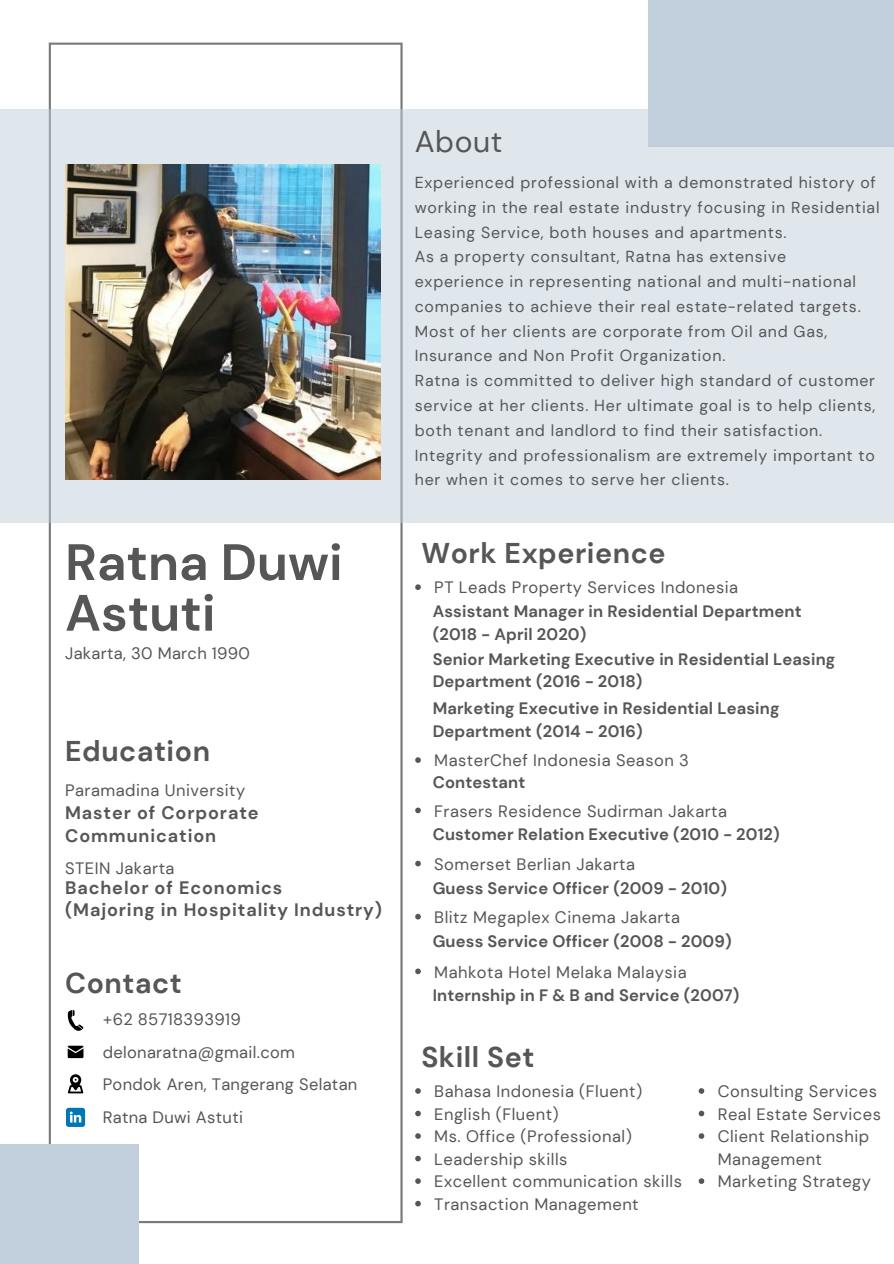
<style>
.page{position:relative;width:894px;height:1264px;background:#fff}
.page>*{position:absolute;margin:0;border:0;box-sizing:border-box;transform-origin:0 0}
.t1{font:700 51px/50.7px "DM Sans";color:#565657}
.t2{font:30px "DM Sans";letter-spacing:.02em;color:#565657}
.t3{font:700 28.5px "DM Sans";letter-spacing:.02em;color:#565657}
.t4{font:700 18px/22.5px "DM Sans";letter-spacing:.05em;color:#565657}
.t5{font:16.5px/22.5px "DM Sans";letter-spacing:.03em;color:#565657}
.t6{font:700 16.5px/22.5px "DM Sans";letter-spacing:.01em;color:#565657}
.t7{font:15.9px/24.8px "DM Sans";letter-spacing:.05em;color:#565657}
</style>
<div class="page">
<svg style="left:49px;top:43px;width:353px;height:1180px"></svg>
<div style="left:0;top:110px;width:893px;height:413px;background:#dfe7ed"></div>
<div style="left:0;top:1144px;width:139px;height:119px;background:#c0cfdb"></div>
<img style="left:65px;top:165px;width:315px;height:314px">
<div style="left:648px;top:0;width:245px;height:147px;background:#c0cfdb"></div>
<svg style="left:66px;top:1107px;width:19px;height:19px"></svg>
<svg style="left:68px;top:1009px;width:15px;height:22px"></svg>
<svg style="left:68px;top:1045px;width:15px;height:13px"></svg>
<svg style="left:68px;top:1074px;width:15px;height:19px"></svg>
<svg style="left:415px;top:584px;width:5px;height:6px"></svg>
<svg style="left:415px;top:757px;width:5px;height:6px"></svg>
<svg style="left:415px;top:807px;width:5px;height:6px"></svg>
<svg style="left:415px;top:860px;width:5px;height:6px"></svg>
<svg style="left:415px;top:913px;width:5px;height:6px"></svg>
<svg style="left:415px;top:968px;width:5px;height:6px"></svg>
<svg style="left:415px;top:1088px;width:5px;height:5px"></svg>
<svg style="left:415px;top:1110px;width:5px;height:6px"></svg>
<svg style="left:415px;top:1133px;width:5px;height:5px"></svg>
<svg style="left:415px;top:1155px;width:5px;height:6px"></svg>
<svg style="left:415px;top:1178px;width:5px;height:5px"></svg>
<svg style="left:415px;top:1200px;width:5px;height:6px"></svg>
<svg style="left:698px;top:1088px;width:6px;height:5px"></svg>
<svg style="left:698px;top:1110px;width:6px;height:6px"></svg>
<svg style="left:698px;top:1133px;width:6px;height:5px"></svg>
<svg style="left:698px;top:1178px;width:6px;height:5px"></svg>
<p class="t1" style="left:65px;top:537px;width:279px">Ratna Duwi<br>Astuti</p>
<p class="t2" style="left:414px;top:122px;width:89px">About</p>
<p class="t7" style="left:414px;top:170px;width:466px">Experienced professional with a demonstrated history of working in the real estate industry focusing in Residential<br>Leasing Service, both houses and apartments.</p>
<p class="t7" style="left:414px;top:244px;width:447px">As a property consultant, Ratna has extensive experience in representing national and multi-national companies to achieve their real estate-related targets.</p>
<p class="t7" style="left:414px;top:319px;width:414px">Most of her clients are corporate from Oil and Gas,<br>Insurance and Non Profit Organization.</p>
<p class="t7" style="left:414px;top:368px;width:462px">Ratna is committed to deliver high standard of customer service at her clients. Her ultimate goal is to help clients, both tenant and landlord to find their satisfaction.<br>Integrity and professionalism are extremely important to her when it comes to serve her clients.</p>
<p class="t3" style="left:421px;top:534px;width:245px">Work Experience</p>
<p class="t6" style="left:432px;top:600px;width:370px">Assistant Manager in Residential Department</p>
<p class="t6" style="left:432px;top:623px;width:155px">(2018 - April 2020)</p>
<p class="t5" style="left:434px;top:576px;width:305px">PT Leads Property Services Indonesia</p>
<p class="t5" style="left:65px;top:642px;width:186px">Jakarta, 30 March 1990</p>
<p class="t6" style="left:432px;top:648px;width:404px">Senior Marketing Executive in Residential Leasing<br>Department (2016 - 2018)</p>
<p class="t6" style="left:432px;top:697px;width:348px">Marketing Executive in Residential Leasing<br>Department (2014 - 2016)</p>
<p class="t3" style="left:65px;top:733px;width:146px">Education</p>
<p class="t5" style="left:434px;top:749px;width:256px">MasterChef Indonesia Season 3</p>
<p class="t6" style="left:432px;top:771px;width:94px">Contestant</p>
<p class="t5" style="left:434px;top:799px;width:294px">Frasers Residence Sudirman Jakarta</p>
<p class="t6" style="left:432px;top:823px;width:348px">Customer Relation Executive (2010 - 2012)</p>
<p class="t5" style="left:65px;top:779px;width:181px">Paramadina University</p>
<p class="t4" style="left:65px;top:802px;width:195px">Master of Corporate<br>Communication</p>
<p class="t5" style="left:65px;top:856px;width:111px">STEIN Jakarta</p>
<p class="t4" style="left:65px;top:876px;width:218px">Bachelor of Economics</p>
<p class="t4" style="left:65px;top:899px;width:318px">(Majoring in Hospitality Industry)</p>
<p class="t3" style="left:65px;top:964px;width:118px">Contact</p>
<p class="t5" style="left:103px;top:1008px;width:140px">+62 85718393919</p>
<p class="t5" style="left:103px;top:1040px;width:194px">delonaratna@gmail.com</p>
<p class="t5" style="left:103px;top:1072px;width:256px">Pondok Aren, Tangerang Selatan</p>
<p class="t5" style="left:103px;top:1106px;width:142px">Ratna Duwi Astuti</p>
<p class="t5" style="left:434px;top:852px;width:202px">Somerset Berlian Jakarta</p>
<p class="t6" style="left:432px;top:876px;width:296px">Guess Service Officer (2009 - 2010)</p>
<p class="t5" style="left:434px;top:906px;width:247px">Blitz Megaplex Cinema Jakarta</p>
<p class="t6" style="left:432px;top:929px;width:300px">Guess Service Officer (2008 - 2009)</p>
<p class="t5" style="left:434px;top:960px;width:254px">Mahkota Hotel Melaka Malaysia</p>
<p class="t6" style="left:432px;top:984px;width:308px">Internship in F &amp; B and Service (2007)</p>
<p class="t3" style="left:421px;top:1038px;width:115px">Skill Set</p>
<p class="t5" style="left:434px;top:1080px;width:209px">Bahasa Indonesia (Fluent)</p>
<p class="t5" style="left:434px;top:1102px;width:126px">English (Fluent)</p>
<p class="t5" style="left:434px;top:1125px;width:199px">Ms. Office (Professional)</p>
<p class="t5" style="left:434px;top:1147px;width:135px">Leadership skills</p>
<p class="t5" style="left:434px;top:1170px;width:249px">Excellent communication skills</p>
<p class="t5" style="left:434px;top:1192px;width:206px">Transaction Management</p>
<p class="t5" style="left:717px;top:1080px;width:161px">Consulting Services</p>
<p class="t5" style="left:717px;top:1102px;width:165px">Real Estate Services</p>
<p class="t5" style="left:717px;top:1125px;width:153px">Client Relationship<br>Management</p>
<p class="t5" style="left:717px;top:1170px;width:155px">Marketing Strategy</p>
</div>
